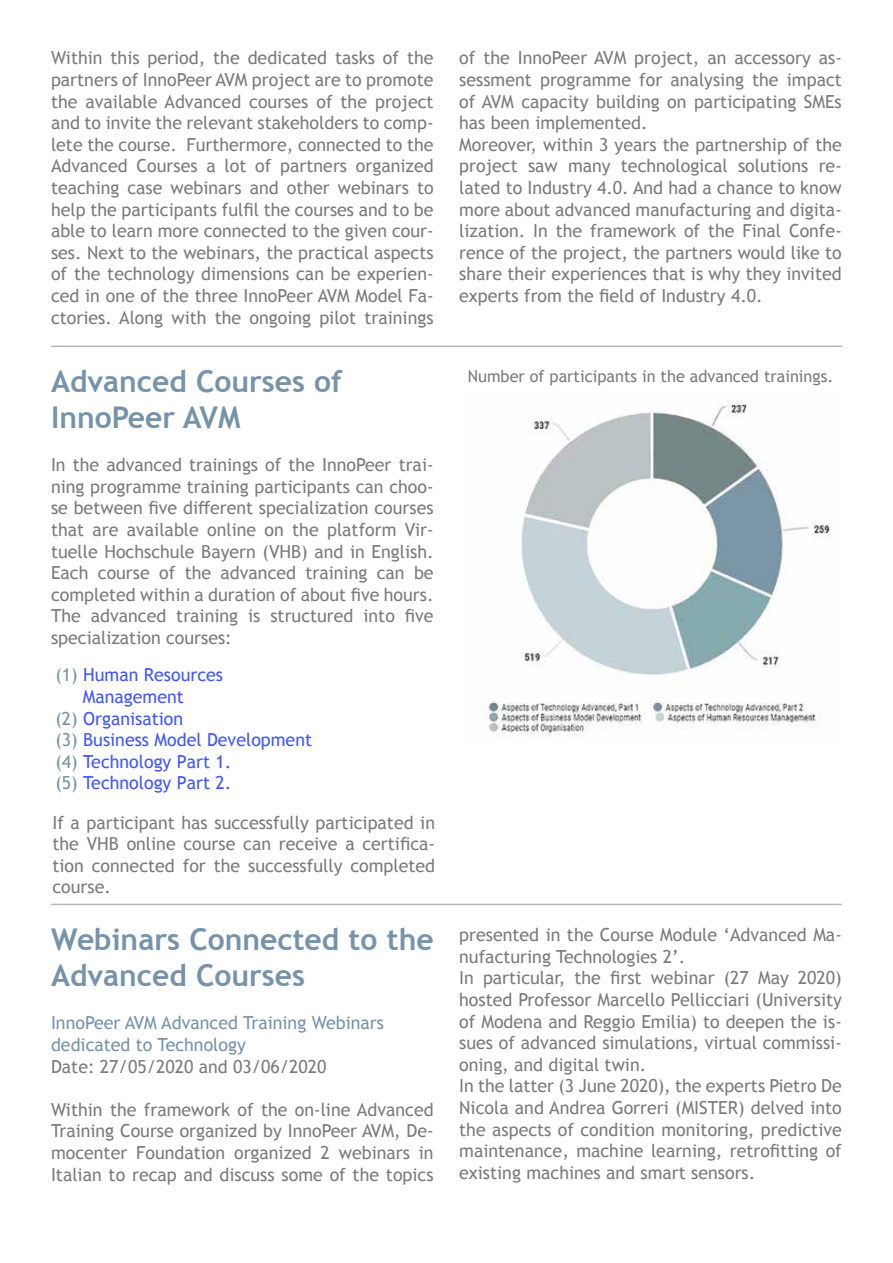
<style>
.page{position:relative;width:893px;height:1263px;background:#fff}
.page>*{position:absolute;margin:0;border:0;box-sizing:border-box;transform-origin:0 0}
.t1{font:700 30px/36px "Trebuchet MS";color:#7693ab}
.t2{font:18px/21.6px "Trebuchet MS";color:#7c7b7b;text-align:justify}
.t3{font:18px "Trebuchet MS";color:#4055ff}
.t4{font:18px/21.6px "Trebuchet MS";color:#7693ab}
.t5{font:16.5px "Trebuchet MS";color:#7c7b7b}
.s1{color:#7693ab}
</style>
<div class="page">
<hr style="left:51px;top:904px;width:791px;height:1px;background:#51492f">
<hr style="left:51px;top:346px;width:791px;height:1px;background:#51492f">
<img style="left:486px;top:400px;width:344px;height:338px">
<p class="t2" style="left:51px;top:47px;width:384px">Within this period, the dedicated tasks of the partners of InnoPeer AVM project are to promote the available Advanced courses of the project and to invite the relevant stakeholders to comp&shy;lete the course. Furthermore, connected to the Advanced Courses a lot of partners organized teaching case webinars and other webinars to help the participants fulfil the courses and to be able to learn more connected to the given cour&shy;ses. Next to the webinars, the practical aspects of the technology dimensions can be experien&shy;ced in one of the three InnoPeer AVM Model Fa&shy;ctories. Along with the ongoing pilot trainings</p>
<p class="t2" style="left:459px;top:47px;width:384px;text-align:left">of the InnoPeer AVM project, an accessory as&shy;sessment programme for analysing the impact of AVM capacity building on participating SMEs has been implemented.<br>Moreover, within 3 years the partnership of the project saw many technological solutions re&shy;lated to Industry 4.0. And had a chance to know more about advanced manufacturing and digita&shy;lization. In the framework of the Final Confe&shy;rence of the project, the partners would like to share their experiences that is why they invited experts from the field of Industry 4.0.</p>
<h1 class="t1" style="left:51px;top:363px;width:293px">Advanced Courses of<br>InnoPeer AVM</h1>
<p class="t2" style="left:51px;top:454px;width:384px">In the advanced trainings of the InnoPeer trai&shy;ning programme training participants can choo&shy;se between five different specialization courses that are available online on the platform Vir&shy;tuelle Hochschule Bayern (VHB) and in English.<br>Each course of the advanced training can be completed within a duration of about five hours.<br>The advanced training is structured into five specialization courses:</p>
<p class="t3" style="left:55px;top:664px;width:169px"><span class="s1">(1)</span> Human Resources</p>
<p class="t3" style="left:83px;top:685px;width:103px">Management</p>
<p class="t3" style="left:55px;top:707px;width:129px"><span class="s1">(2)</span> Organisation</p>
<p class="t3" style="left:55px;top:728px;width:258px"><span class="s1">(3)</span> Business Model Development</p>
<p class="t3" style="left:55px;top:750px;width:177px"><span class="s1">(4)</span> Technology Part 1.</p>
<p class="t3" style="left:55px;top:772px;width:177px"><span class="s1">(5)</span> Technology Part 2.</p>
<p class="t2" style="left:52px;top:811px;width:384px">If a participant has successfully participated in the VHB online course can receive a certifica&shy;tion connected for the successfully completed course.</p>
<h1 class="t1" style="left:51px;top:921px;width:384px">Webinars Connected to the<br>Advanced Courses</h1>
<p class="t4" style="left:51px;top:1012px;width:334px">InnoPeer AVM Advanced Training Webinars dedicated to Technology</p>
<p class="t2" style="left:51px;top:1055px;width:277px">Date: 27/05/2020 and 03/06/2020</p>
<p class="t2" style="left:51px;top:1098px;width:384px">Within the framework of the on-line Advanced Training Course organized by InnoPeer AVM, De&shy;mocenter Foundation organized 2 webinars in Italian to recap and discuss some of the topics</p>
<p class="t5" style="left:468px;top:366px;width:367px">Number of participants in the advanced trainings.</p>
<p class="t2" style="left:459px;top:924px;width:384px;text-align:left">presented in the Course Module ‘Advanced Ma&shy;nufacturing Technologies 2’.<br>In particular, the first webinar (27 May 2020) hosted Professor Marcello Pellicciari (University of Modena and Reggio Emilia) to deepen the is&shy;sues of advanced simulations, virtual commissi&shy;oning, and digital twin.<br>In the latter (3 June 2020), the experts Pietro De Nicola and Andrea Gorreri (MISTER) delved into the aspects of condition monitoring, predictive maintenance, machine learning, retrofitting of existing machines and smart sensors.</p>
</div>
